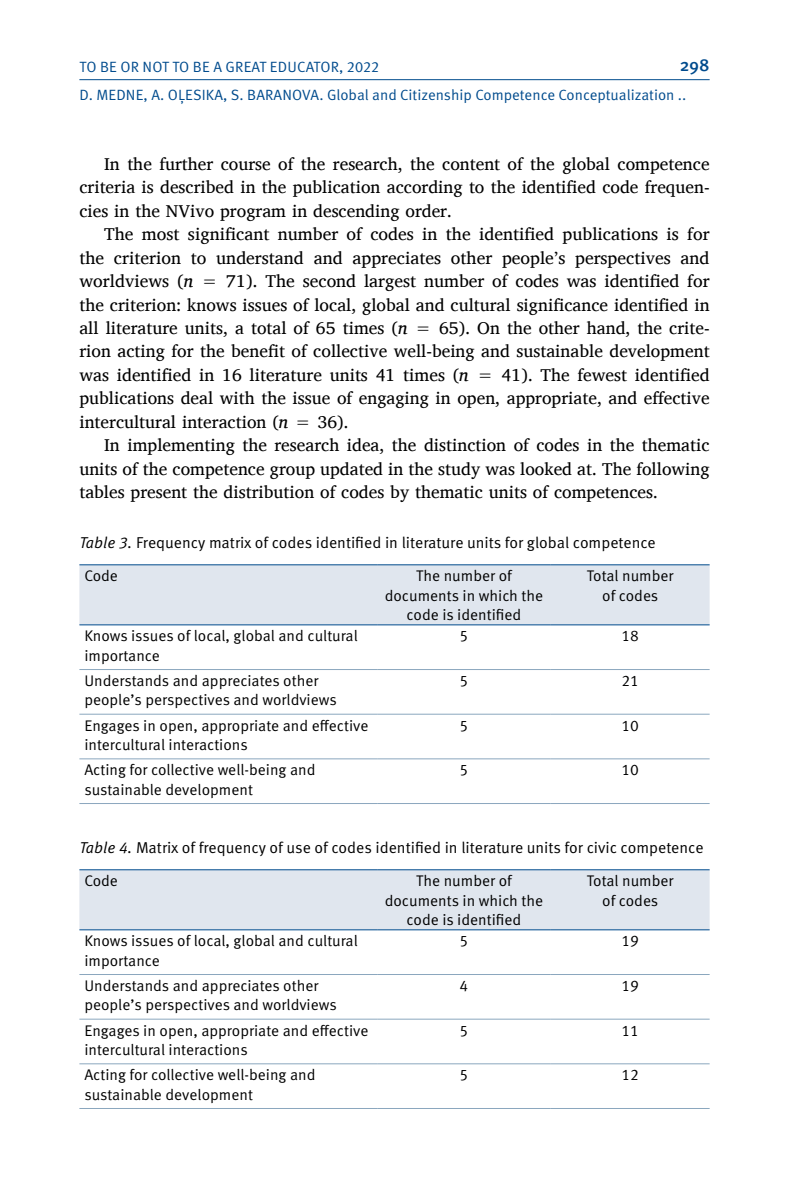
<style>
.page{position:relative;width:794px;height:1191px;background:#fff}
.page>*{position:absolute;margin:0;border:0;box-sizing:border-box;transform-origin:0 0}
.t1{font:17.5px/23.4px "Charis SIL";color:#000;text-align:justify}
.t2{font:500 17.5px "Meta Pro";color:#004b8d}
.t3{font:15.75px "Meta Pro";color:#000}
.t4{font:15.4px/19.2px "Meta Pro";color:#000}
.t5{font:14.88px "Meta Pro";color:#004b8d}
.s1{font-style:italic}
</style>
<div class="page">
<hr style="left:79px;top:79px;width:630px;height:1px;background:#004b8d">
<div style="left:79px;top:565px;width:630px;height:59px;background:#e0e6ee"></div>
<hr style="left:79px;top:669px;width:298px;height:1px;background:#8ba7be">
<hr style="left:377px;top:669px;width:174px;height:1px;background:#8ba7be">
<hr style="left:551px;top:669px;width:158px;height:1px;background:#8ba7be">
<hr style="left:79px;top:713px;width:298px;height:1px;background:#8ba7be">
<hr style="left:377px;top:713px;width:174px;height:1px;background:#8ba7be">
<hr style="left:551px;top:713px;width:158px;height:1px;background:#8ba7be">
<hr style="left:79px;top:758px;width:298px;height:1px;background:#8ba7be">
<hr style="left:377px;top:758px;width:174px;height:1px;background:#8ba7be">
<hr style="left:551px;top:758px;width:158px;height:1px;background:#8ba7be">
<hr style="left:79px;top:803px;width:298px;height:1px;background:#8ba7be">
<hr style="left:377px;top:803px;width:174px;height:1px;background:#8ba7be">
<hr style="left:551px;top:803px;width:158px;height:1px;background:#8ba7be">
<hr style="left:79px;top:564px;width:298px;height:1px;background:#004b8d">
<hr style="left:377px;top:564px;width:174px;height:1px;background:#004b8d">
<hr style="left:551px;top:564px;width:158px;height:1px;background:#004b8d">
<hr style="left:79px;top:624px;width:298px;height:1px;background:#004b8d">
<hr style="left:377px;top:624px;width:174px;height:1px;background:#004b8d">
<hr style="left:551px;top:624px;width:158px;height:1px;background:#004b8d">
<div style="left:79px;top:870px;width:630px;height:59px;background:#e0e6ee"></div>
<hr style="left:79px;top:974px;width:298px;height:1px;background:#8ba7be">
<hr style="left:377px;top:974px;width:174px;height:1px;background:#8ba7be">
<hr style="left:551px;top:974px;width:158px;height:1px;background:#8ba7be">
<hr style="left:79px;top:1018px;width:298px;height:1px;background:#8ba7be">
<hr style="left:377px;top:1018px;width:174px;height:1px;background:#8ba7be">
<hr style="left:551px;top:1018px;width:158px;height:1px;background:#8ba7be">
<hr style="left:79px;top:1063px;width:298px;height:1px;background:#8ba7be">
<hr style="left:377px;top:1063px;width:174px;height:1px;background:#8ba7be">
<hr style="left:551px;top:1063px;width:158px;height:1px;background:#8ba7be">
<hr style="left:79px;top:1108px;width:298px;height:1px;background:#8ba7be">
<hr style="left:377px;top:1108px;width:174px;height:1px;background:#8ba7be">
<hr style="left:551px;top:1108px;width:158px;height:1px;background:#8ba7be">
<hr style="left:79px;top:869px;width:298px;height:1px;background:#004b8d">
<hr style="left:377px;top:869px;width:174px;height:1px;background:#004b8d">
<hr style="left:551px;top:869px;width:158px;height:1px;background:#004b8d">
<hr style="left:79px;top:929px;width:298px;height:1px;background:#004b8d">
<hr style="left:377px;top:929px;width:174px;height:1px;background:#004b8d">
<hr style="left:551px;top:929px;width:158px;height:1px;background:#004b8d">
<p class="t5" style="left:79px;top:57px;width:301px">TO BE OR NOT TO BE A GREAT EDUCATOR, 2022</p>
<p class="t2" style="left:679px;top:54px;width:31px">298</p>
<p class="t5" style="left:79px;top:86px;width:39px">D. Medne</p>
<p class="t5" style="left:144px;top:86px;width:141px">, A. Oļes ika, S. Baranova</p>
<p class="t5" style="left:319px;top:86px;width:368px">. Global and Citizenship Competence Conceptualization ..</p>
<p class="t1" style="left:79px;top:152px;width:631px;text-indent:25px">In the further course of the research, the content of the global competence criteria is described in the publication according to the identified code frequen&shy;cies in the NVivo program in descending order.</p>
<p class="t1" style="left:79px;top:222px;width:632px;text-indent:25px">The most significant number of codes in the identified publications is for the criterion to understand and appreciates other people’s perspectives and worldviews (<span class="s1">n</span> = 71). The second largest number of codes was identified for the criterion: knows issues of local, global and cultural significance identified in all literature units, a total of 65 times (<span class="s1">n</span> = 65). On the other hand, the crite&shy;rion acting for the benefit of collective well-being and sustainable development was identified in 16 literature units 41 times (<span class="s1">n</span> = 41). The fewest identified publications deal with the issue of engaging in open, appropriate, and effective intercultural interaction (<span class="s1">n</span> = 36).</p>
<p class="t1" style="left:79px;top:433px;width:632px;text-indent:25px">In implementing the research idea, the distinction of codes in the thematic units of the competence group updated in the study was looked at. The following tables present the distribution of codes by thematic units of competences.</p>
<p class="t3" style="left:79px;top:532px;width:578px"><span class="s1">Table 3.</span> Frequency matrix of codes identified in literature units for global competence</p>
<p class="t4" style="left:84px;top:567px;width:35px">Code</p>
<p class="t4" style="left:385px;top:567px;width:160px;text-align:center">The number of documents in which the code is identified</p>
<p class="t4" style="left:587px;top:567px;width:88px;text-align:center">Total number of codes</p>
<p class="t4" style="left:84px;top:627px;width:275px">Knows issues of local, global and cultural importance</p>
<p class="t4" style="left:459px;top:627px;width:10px">5</p>
<p class="t4" style="left:621px;top:627px;width:19px">18</p>
<p class="t4" style="left:84px;top:671px;width:254px">Understands and appreciates other people’s perspectives and worldviews</p>
<p class="t4" style="left:459px;top:671px;width:10px">5</p>
<p class="t4" style="left:621px;top:671px;width:19px">21</p>
<p class="t4" style="left:84px;top:716px;width:285px">Engages in open, appropriate and effective intercultural interactions</p>
<p class="t4" style="left:459px;top:716px;width:10px">5</p>
<p class="t4" style="left:621px;top:716px;width:19px">10</p>
<p class="t4" style="left:84px;top:761px;width:233px">Acting for collective well-being and sustainable development</p>
<p class="t4" style="left:459px;top:761px;width:10px">5</p>
<p class="t4" style="left:621px;top:761px;width:19px">10</p>
<p class="t3" style="left:79px;top:837px;width:625px"><span class="s1">Table 4.</span> Matrix of frequency of use of codes identified in literature units for civic competence</p>
<p class="t4" style="left:84px;top:872px;width:35px">Code</p>
<p class="t4" style="left:385px;top:872px;width:160px;text-align:center">The number of documents in which the code is identified</p>
<p class="t4" style="left:587px;top:872px;width:88px;text-align:center">Total number of codes</p>
<p class="t4" style="left:84px;top:932px;width:275px">Knows issues of local, global and cultural importance</p>
<p class="t4" style="left:459px;top:932px;width:10px">5</p>
<p class="t4" style="left:621px;top:932px;width:19px">19</p>
<p class="t4" style="left:84px;top:976px;width:254px">Understands and appreciates other people’s perspectives and worldviews</p>
<p class="t4" style="left:459px;top:976px;width:10px">4</p>
<p class="t4" style="left:621px;top:976px;width:19px">19</p>
<p class="t4" style="left:84px;top:1021px;width:285px">Engages in open, appropriate and effective intercultural interactions</p>
<p class="t4" style="left:459px;top:1021px;width:10px">5</p>
<p class="t4" style="left:621px;top:1021px;width:19px">11</p>
<p class="t4" style="left:84px;top:1066px;width:233px">Acting for collective well-being and sustainable development</p>
<p class="t4" style="left:459px;top:1066px;width:10px">5</p>
<p class="t4" style="left:621px;top:1066px;width:19px">12</p>
</div>
